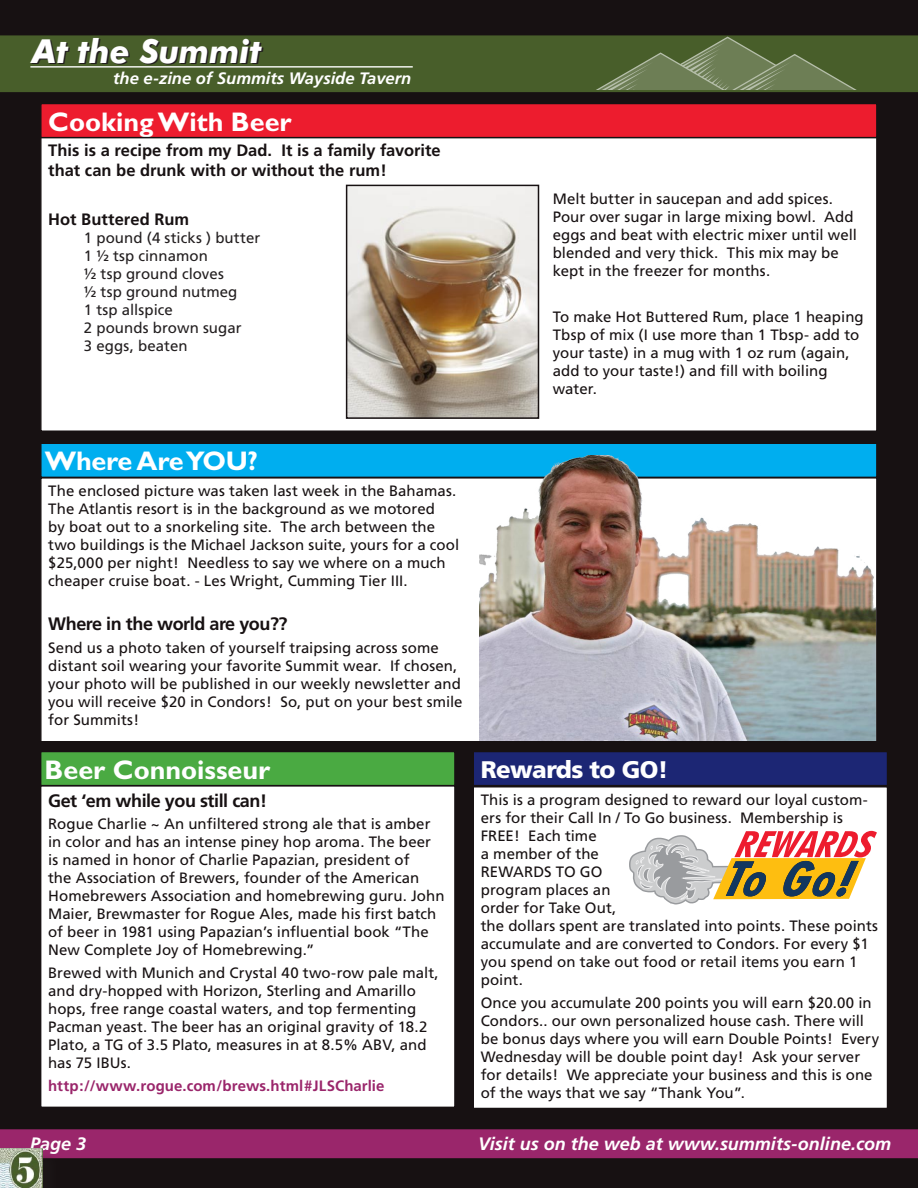
<style>
.page{position:relative;width:918px;height:1188px;background:#171112}
.page>*{position:absolute;margin:0;border:0;box-sizing:border-box;transform-origin:0 0}
.t1{font:italic 700 33.15px "Futura BT";color:#fff}
.News_Box_Titles{font:700 27px "Gill Sans";color:#fff}
.News_Box_Titles-2{font:900 24px "Frutiger";letter-spacing:-.025em;color:#fff}
.Heads_in_Shorts{font:700 18px "Frutiger";letter-spacing:-.025em;color:#171112}
.Footer_Type{font:italic 700 18px "Frutiger";color:#fff}
.Feature_Bold{font:700 16.5px/19.8px "Frutiger";color:#171112}
.t2{font:italic 700 16.5px "Frutiger";color:#fff}
.Feature{font:15px/18px "Frutiger";letter-spacing:.005em;color:#171112}
.feature_-_recipe_-_ingred_list{font:15px "Frutiger";letter-spacing:.005em;color:#231f20}
.Feature-2{font:700 15px "Frutiger";letter-spacing:.005em;color:#9a266b}
</style>
<div class="page">
<div style="left:0;top:1129px;width:918px;height:30px;background:#9a266b"></div>
<div style="left:0;top:35px;width:918px;height:57px;background:#485e2a"></div>
<hr style="left:30px;top:66px;width:383px;height:2px;background:#fff">
<svg style="left:567px;top:36px;width:324px;height:54px;background:#5b6e40"></svg>
<div style="left:41px;top:478px;width:836px;height:264px;background:#fff"></div>
<div style="left:41px;top:443px;width:836px;height:34px;background:#00aeef"></div>
<div style="left:40px;top:442px;width:838px;height:36px;border:2px solid #171112"></div>
<div style="left:473px;top:787px;width:415px;height:321px;background:#fff"></div>
<div style="left:472px;top:786px;width:416px;height:323px;border:2px solid #171112"></div>
<div style="left:473px;top:751px;width:415px;height:35px;background:#1c2674"></div>
<div style="left:472px;top:751px;width:416px;height:35px;border:2px solid #171112"></div>
<svg style="left:629px;top:831px;width:248px;height:73px"></svg>
<div style="left:41px;top:786px;width:414px;height:321px;background:#fff"></div>
<div style="left:40px;top:785px;width:416px;height:323px;border:2px solid #171112"></div>
<div style="left:41px;top:751px;width:414px;height:35px;background:#4aaa42"></div>
<div style="left:40px;top:751px;width:416px;height:35px;border:2px solid #171112"></div>
<div style="left:41px;top:136px;width:836px;height:295px;background:#fff"></div>
<div style="left:40px;top:136px;width:838px;height:296px;border:2px solid #171112"></div>
<div style="left:41px;top:103px;width:836px;height:35px;background:#ed1c2e"></div>
<div style="left:40px;top:103px;width:838px;height:35px;border:2px solid #171112"></div>
<div style="left:0;top:1149px;width:63px;height:39px;background:#231f20;opacity:.35"></div>
<img style="left:0;top:1148px;width:42px;height:40px">
<img style="left:349px;top:188px;width:187px;height:228px">
<div style="left:346px;top:185px;width:193px;height:234px;border:2px solid #171112"></div>
<img style="left:480px;top:456px;width:396px;height:285px">
<p class="t1" style="left:32px;top:31px;width:231px">At the Summit</p>
<p class="t2" style="left:113px;top:68px;width:300px">the e-zine of Summits Wayside Tavern</p>
<p class="News_Box_Titles" style="left:48px;top:106px;width:245px">Cooking With Beer</p>
<p class="Feature_Bold" style="left:48px;top:141px;width:394px">This is a recipe from my Dad. It is a family favorite that can be drunk with or without the rum!</p>
<p class="Feature_Bold" style="left:48px;top:210px;width:142px">Hot Buttered Rum</p>
<p class="feature_-_recipe_-_ingred_list" style="left:84px;top:229px;width:178px">1 pound (4 sticks ) butter</p>
<p class="feature_-_recipe_-_ingred_list" style="left:84px;top:247px;width:126px">1 ½ tsp cinnamon</p>
<p class="feature_-_recipe_-_ingred_list" style="left:84px;top:265px;width:141px">½ tsp ground cloves</p>
<p class="feature_-_recipe_-_ingred_list" style="left:84px;top:283px;width:155px">½ tsp ground nutmeg</p>
<p class="feature_-_recipe_-_ingred_list" style="left:84px;top:301px;width:91px">1 tsp allspice</p>
<p class="feature_-_recipe_-_ingred_list" style="left:84px;top:319px;width:159px">2 pounds brown sugar</p>
<p class="feature_-_recipe_-_ingred_list" style="left:84px;top:337px;width:105px">3 eggs, beaten</p>
<p class="Feature" style="left:553px;top:190px;width:306px">Melt butter in saucepan and add spices.<br>Pour over sugar in large mixing bowl. Add eggs and beat with electric mixer until well blended and very thick. This mix may be kept in the freezer for months.</p>
<p class="Feature" style="left:553px;top:307px;width:312px">To make Hot Buttered Rum, place 1 heaping Tbsp of mix (I use more than 1 Tbsp- add to your taste) in a mug with 1 oz rum (again, add to your taste!) and fill with boiling water.</p>
<p class="News_Box_Titles" style="left:45px;top:445px;width:215px">Where Are YOU?</p>
<p class="Feature" style="left:48px;top:482px;width:412px">The enclosed picture was taken last week in the Bahamas.<br>The Atlantis resort is in the background as we motored<br>by boat out to a snorkeling site. The arch between the two buildings is the Michael Jackson suite, yours for a cool $25,000 per night! Needless to say we where on a much cheaper cruise boat. - Les Wright, Cumming Tier III.</p>
<p class="Heads_in_Shorts" style="left:48px;top:613px;width:241px">Where in the world are you??</p>
<p class="Feature" style="left:48px;top:638px;width:416px">Send us a photo taken of yourself traipsing across some distant soil wearing your favorite Summit wear. If chosen, your photo will be published in our weekly newsletter and you will receive $20 in Condors! So, put on your best smile for Summits!</p>
<p class="News_Box_Titles" style="left:45px;top:754px;width:227px">Beer Connoisseur</p>
<p class="Heads_in_Shorts" style="left:48px;top:790px;width:220px">Get ‘em while you still can!</p>
<p class="Feature" style="left:48px;top:815px;width:398px">Rogue Charlie ~ An unfiltered strong ale that is amber in color and has an intense piney hop aroma. The beer is named in honor of Charlie Papazian, president of<br>the Association of Brewers, founder of the American Homebrewers Association and homebrewing guru. John Maier, Brewmaster for Rogue Ales, made his first batch of beer in 1981 using Papazian’s influential book “The New Complete Joy of Homebrewing.”</p>
<p class="Feature" style="left:48px;top:964px;width:392px">Brewed with Munich and Crystal 40 two-row pale malt, and dry-hopped with Horizon, Sterling and Amarillo hops, free range coastal waters, and top fermenting Pacman yeast. The beer has an original gravity of 18.2<br>Plato, a TG of 3.5 Plato, measures in at 8.5% ABV, and has 75 IBUs.</p>
<p class="Feature-2" style="left:48px;top:1077px;width:338px">http://www.rogue.com/brews.html#JLSCharlie</p>
<p class="News_Box_Titles-2" style="left:481px;top:755px;width:189px">Rewards to GO!</p>
<p class="Feature" style="left:481px;top:791px;width:399px">This is a program designed to reward our loyal custom&shy;ers for their Call In / To Go business. Membership is<br>FREE! Each time<br>a member of the<br>REWARDS TO GO<br>program places an<br>order for Take Out,<br>the dollars spent are translated into points. These points accumulate and are converted to Condors. For every $1 you spend on take out food or retail items you earn 1 point.</p>
<p class="Feature" style="left:481px;top:994px;width:400px">Once you accumulate 200 points you will earn $20.00 in Condors.. our own personalized house cash. There will be bonus days where you will earn Double Points! Every Wednesday will be double point day! Ask your server for details! We appreciate your business and this is one of the ways that we say “Thank You”.</p>
<p class="Footer_Type" style="left:30px;top:1133px;width:58px">Page 3</p>
<p class="Footer_Type" style="left:478px;top:1134px;width:414px">Visit us on the web at www.summits-online.com</p>
</div>
